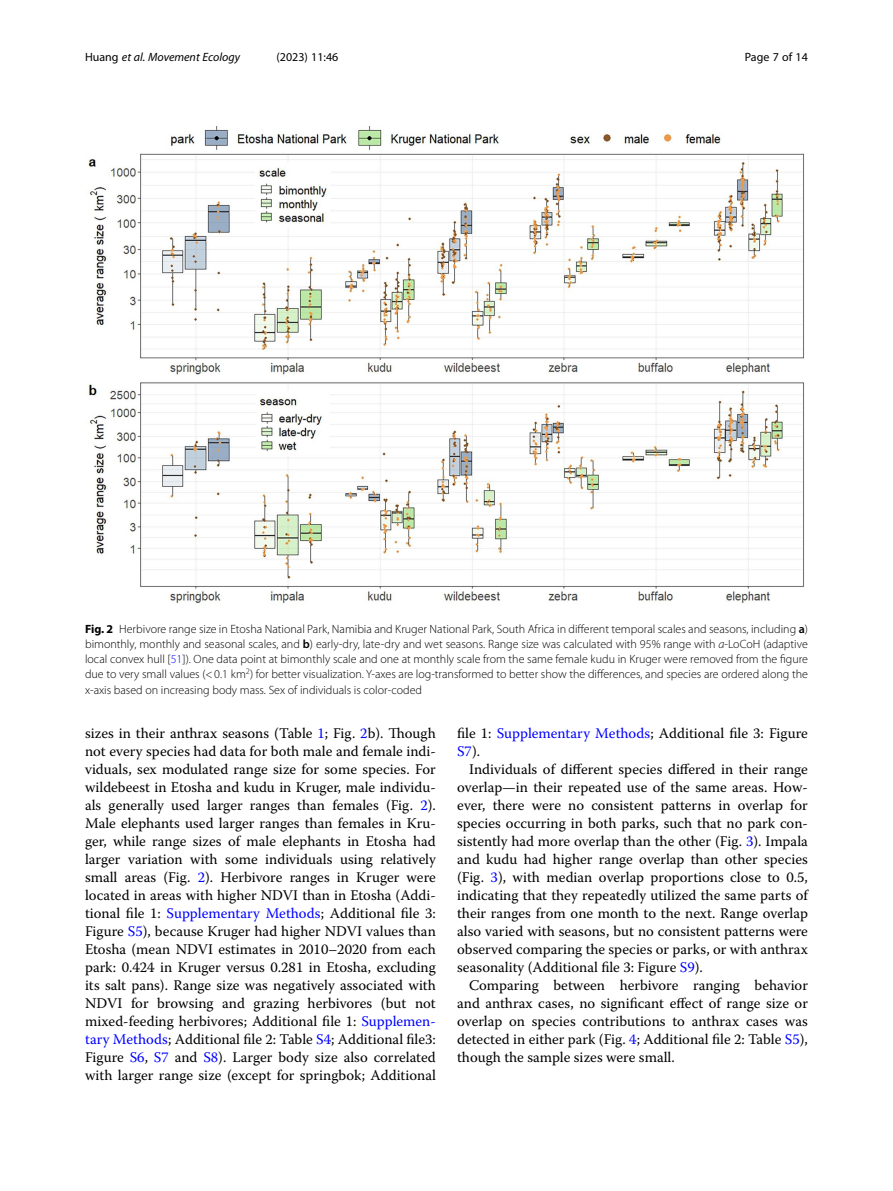
<style>
.page{position:relative;width:893px;height:1191px;background:#fff}
.page>*{position:absolute;margin:0;border:0;box-sizing:border-box;transform-origin:0 0}
.Body_Text{font:14.7px/18px "Warnock Pro";color:#000;text-align:justify}
.Body_Text_Indent{font:14.7px/18px "Warnock Pro";color:#000;text-align:justify}
.Figure_Caption{font:300 12px/15px "Myriad Pro";color:#000;text-align:justify}
.t1{font:italic 12px "Myriad Pro";color:#000}
.t2{font:12px "Myriad Pro";color:#000}
.s1{font-style:normal}
.s2{font-weight:700}
.s3{font-weight:600}
.s4{font-style:italic}
.s5{color:#00f}
</style>
<div class="page">
<img style="left:88px;top:126px;width:716px;height:478px">
<p class="t1" style="left:85px;top:50px;width:157px"><span class="s1">Huang</span> et al. Movement Ecology</p>
<p class="t2" style="left:277px;top:50px;width:63px">(2023) 11:46</p>
<p class="t2" style="left:745px;top:50px;width:65px">Page 7 of 14</p>
<p class="Figure_Caption" style="left:85px;top:622px;width:724px"><span class="s2">Fig. 2</span> Herbivore range size in Etosha National Park, Namibia and Kruger National Park, South Africa in different temporal scales and seasons, including <span class="s3">a</span>) bimonthly, monthly and seasonal scales, and <span class="s3">b</span>) early-dry, late-dry and wet seasons. Range size was calculated with 95% range with <span class="s4">a</span>-LoCoH (adaptive local convex hull [<span class="s5">51</span>]). One data point at bimonthly scale and one at monthly scale from the same female kudu in Kruger were removed from the figure due to very small values (&lt;0.1 km<sup>2</sup>) for better visualization. Y-axes are log-transformed to better show the differences, and species are ordered along the x-axis based on increasing body mass. Sex of individuals is color-coded</p>
<p class="Body_Text" style="left:85px;top:724px;width:352px">sizes in their anthrax seasons (Table <span class="s5">1</span>; Fig. <span class="s5">2</span>b). Though not every species had data for both male and female indi&shy;viduals, sex modulated range size for some species. For wildebeest in Etosha and kudu in Kruger, male individu&shy;als generally used larger ranges than females (Fig. <span class="s5">2</span>).<br>Male elephants used larger ranges than females in Kru&shy;ger, while range sizes of male elephants in Etosha had larger variation with some individuals using relatively small areas (Fig. <span class="s5">2</span>). Herbivore ranges in Kruger were located in areas with higher NDVI than in Etosha (Addi&shy;tional file 1: <span class="s5">Supplementary Methods</span>; Additional file 3:<br>Figure <span class="s5">S5</span>), because Kruger had higher NDVI values than Etosha (mean NDVI estimates in 2010–2020 from each park: 0.424 in Kruger versus 0.281 in Etosha, excluding its salt pans). Range size was negatively associated with NDVI for browsing and grazing herbivores (but not mixed-feeding herbivores; Additional file 1: <span class="s5">Supplemen&shy;tary Methods</span>; Additional file 2: Table <span class="s5">S4</span>; Additional file3:<br>Figure <span class="s5">S6</span>, <span class="s5">S7</span> and <span class="s5">S8</span>). Larger body size also correlated with larger range size (except for springbok; Additional</p>
<p class="Body_Text" style="left:457px;top:724px;width:352px">file 1: <span class="s5">Supplementary Methods</span>; Additional file 3: Figure<br><span class="s5">S7</span>).</p>
<p class="Body_Text_Indent" style="left:457px;top:760px;width:352px;text-indent:12px">Individuals of different species differed in their range overlap—in their repeated use of the same areas. How&shy;ever, there were no consistent patterns in overlap for species occurring in both parks, such that no park con&shy;sistently had more overlap than the other (Fig. <span class="s5">3</span>). Impala and kudu had higher range overlap than other species (Fig. <span class="s5">3</span>), with median overlap proportions close to 0.5, indicating that they repeatedly utilized the same parts of their ranges from one month to the next. Range overlap also varied with seasons, but no consistent patterns were observed comparing the species or parks, or with anthrax seasonality (Additional file 3: Figure <span class="s5">S9</span>).</p>
<p class="Body_Text_Indent" style="left:457px;top:976px;width:352px;text-indent:12px">Comparing between herbivore ranging behavior and anthrax cases, no significant effect of range size or overlap on species contributions to anthrax cases was detected in either park (Fig. <span class="s5">4</span>; Additional file 2: Table <span class="s5">S5</span>), though the sample sizes were small.</p>
</div>
